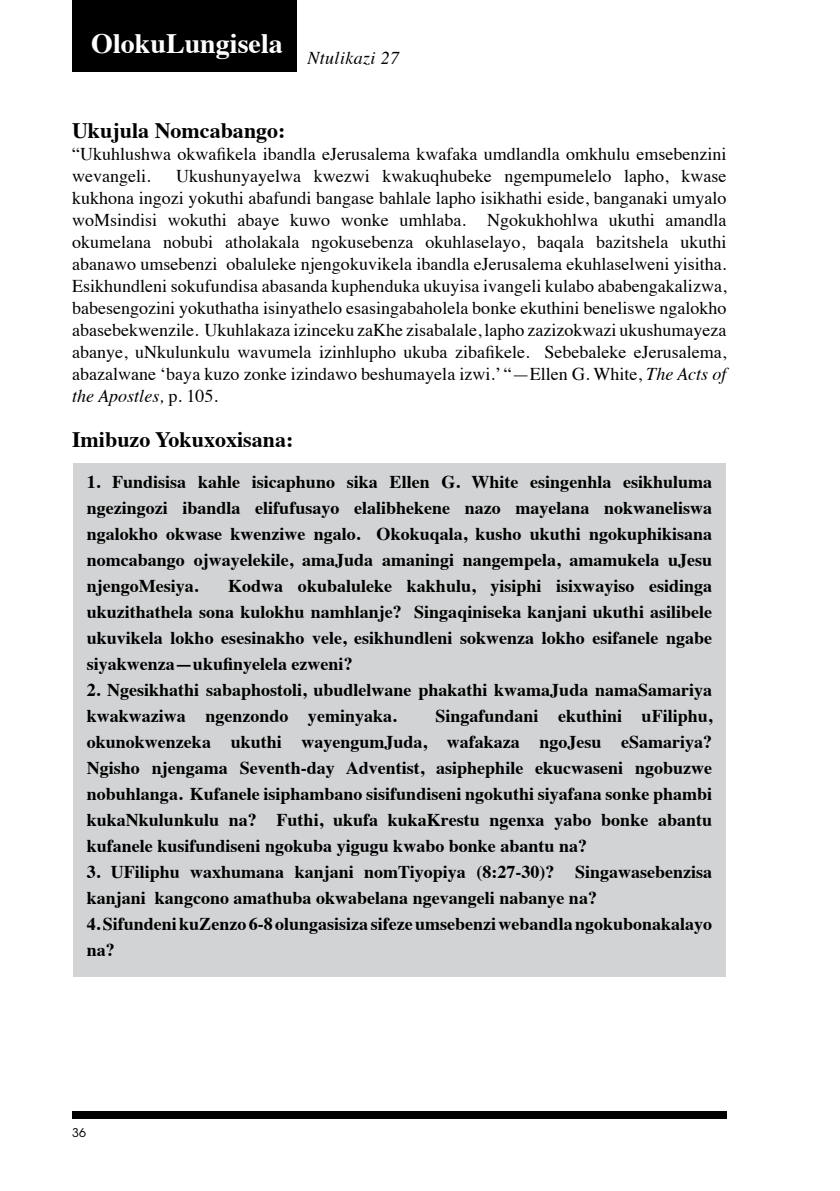
<style>
.page{position:relative;width:840px;height:1191px;background:#fff}
.page>*{position:absolute;margin:0;border:0;box-sizing:border-box;transform-origin:0 0}
.t1{font:700 28px "Times";color:#fff}
.t2{font:700 22px "Times";color:#000}
.t3{font:700 18px/26px "Times";color:#000;text-align:justify}
.t4{font:18px/22px "Times";color:#000}
.t5{font:12px "ITC Avant Garde Std";color:#000}
.s1{font-style:italic}
</style>
<div class="page">
<div style="left:72px;top:1111px;width:654px;height:8px;background:#000"></div>
<div style="left:72px;top:0;width:225px;height:71px;background:#000"></div>
<div style="left:73px;top:463px;width:652px;height:513px;background:#d1d3d4"></div>
<h1 class="t1" style="left:91px;top:17px;width:309px">OlokuLungisela <sub>Ntulikazi</sub> <sub>27</sub></h1>
<p class="t2" style="left:72px;top:110px;width:215px">Ukujula Nomcabango:</p>
<p class="t4" style="left:72px;top:142px;width:655px">“Ukuhlushwa okwafikela ibandla eJerusalema kwafaka umdlandla omkhulu emsebenzini wevangeli.</p>
<p class="t4" style="left:72px;top:164px;width:655px;text-align:justify;text-indent:104px">Ukushunyayelwa kwezwi kwakuqhubeke ngempumelelo lapho, kwase kukhona ingozi yokuthi abafundi bangase bahlale lapho isikhathi eside, banganaki umyalo woMsindisi wokuthi abaye kuwo wonke umhlaba. Ngokukhohlwa ukuthi amandla okumelana nobubi atholakala ngokusebenza okuhlaselayo, baqala bazitshela ukuthi abanawo umsebenzi obaluleke njengokuvikela ibandla eJerusalema ekuhlaselweni yisitha.<br>Esikhundleni sokufundisa abasanda kuphenduka ukuyisa ivangeli kulabo ababengakalizwa, babesengozini yokuthatha isinyathelo esasingabaholela bonke ekuthini beneliswe ngalokho abasebekwenzile. Ukuhlakaza izinceku zaKhe zisabalale, lapho zazizokwazi ukushumayeza abanye, uNkulunkulu wavumela izinhlupho ukuba zibafikele. Sebebaleke eJerusalema, abazalwane ‘baya kuzo zonke izindawo beshumayela izwi.’ “—Ellen G. White, <span class="s1">The Acts of the Apostles,</span> p. 105.</p>
<p class="t2" style="left:72px;top:418px;width:223px">Imibuzo Yokuxoxisana:</p>
<p class="t3" style="left:87px;top:467px;width:626px">1. Fundisisa kahle isicaphuno sika Ellen G. White esingenhla esikhuluma ngezingozi ibandla elifufusayo elalibhekene nazo mayelana nokwaneliswa ngalokho okwase kwenziwe ngalo. Okokuqala, kusho ukuthi ngokuphikisana nomcabango ojwayelekile, amaJuda amaningi nangempela, amamukela uJesu njengoMesiya.</p>
<p class="t3" style="left:87px;top:571px;width:626px;text-indent:141px">Kodwa okubaluleke kakhulu, yisiphi isixwayiso esidinga ukuzithathela sona kulokhu namhlanje? Singaqiniseka kanjani ukuthi asilibele ukuvikela lokho esesinakho vele, esikhundleni sokwenza lokho esifanele ngabe siyakwenza—ukufinyelela ezweni?</p>
<p class="t3" style="left:87px;top:675px;width:626px">2. Ngesikhathi sabaphostoli, ubudlelwane phakathi kwamaJuda namaSamariya kwakwaziwa ngenzondo yeminyaka.</p>
<p class="t3" style="left:87px;top:701px;width:626px;text-indent:348px">Singafundani ekuthini uFiliphu, okunokwenzeka ukuthi wayengumJuda, wafakaza ngoJesu eSamariya?<br>Ngisho njengama Seventh-day Adventist, asiphephile ekucwaseni ngobuzwe nobuhlanga. Kufanele isiphambano sisifundiseni ngokuthi siyafana sonke phambi kukaNkulunkulu na? Futhi, ukufa kukaKrestu ngenxa yabo bonke abantu kufanele kusifundiseni ngokuba yigugu kwabo bonke abantu na?</p>
<p class="t3" style="left:87px;top:857px;width:626px">3. UFiliphu waxhumana kanjani nomTiyopiya (8:27-30)? Singawasebenzisa kanjani kangcono amathuba okwabelana ngevangeli nabanye na?</p>
<p class="t3" style="left:87px;top:909px;width:626px">4. Sifundeni kuZenzo 6-8 olungasisiza sifeze umsebenzi webandla ngokubonakalayo na?</p>
<p class="t5" style="left:72px;top:1125px;width:15px">36</p>
</div>
